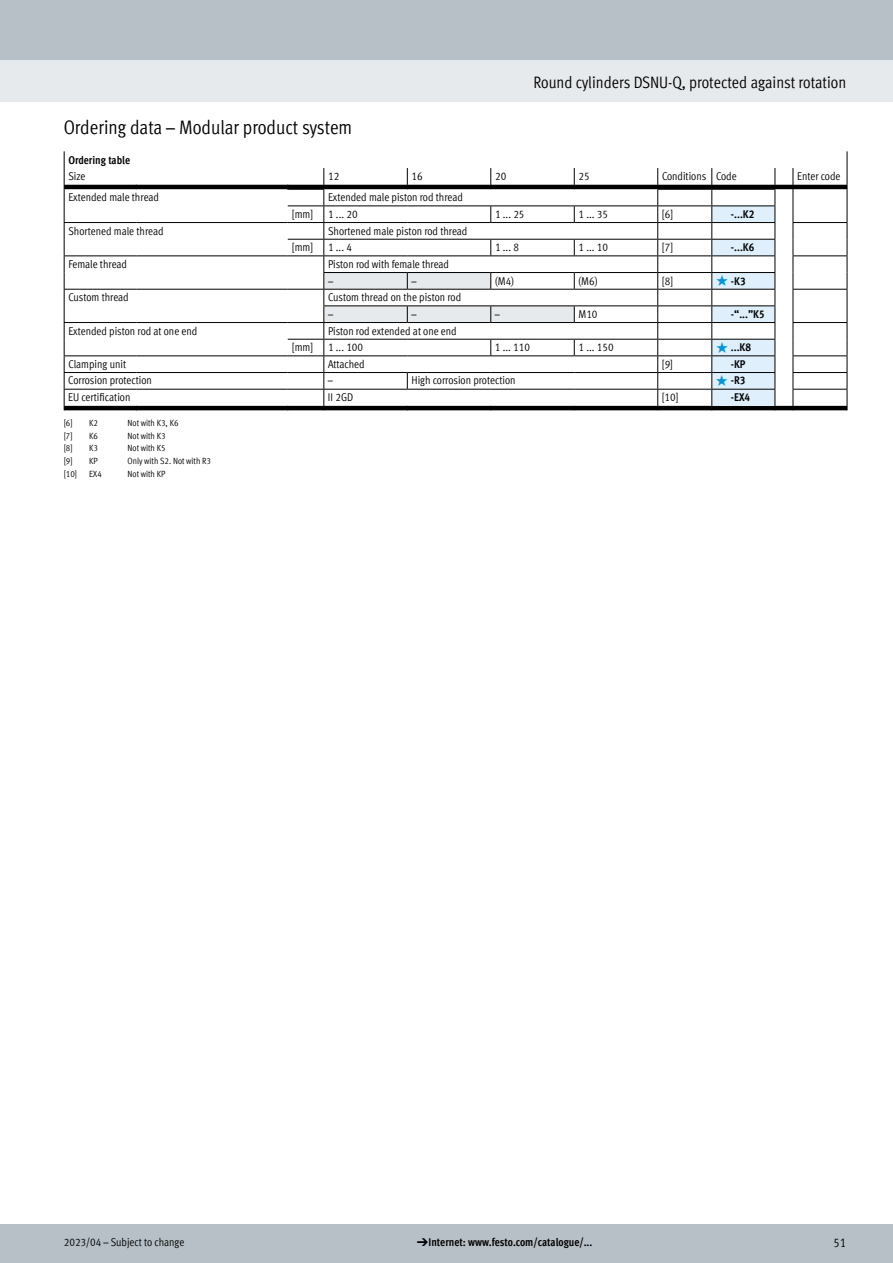
<style>
.page{position:relative;width:893px;height:1263px;background:#fff}
.page>*{position:absolute;margin:0;border:0;box-sizing:border-box;transform-origin:0 0}
.t1{font:condensed 19.5px "Festo";color:#000}
.t2{font:condensed 16.5px "Festo";color:#000}
.t3{font:condensed 12.75px "Festo";color:#000}
.t4{font:condensed 11.25px/16.6px "Festo";color:#000}
.t5{font:700 condensed 11.25px "Festo";color:#000}
.t6{font:condensed 9px "Festo";color:#000}
.s1{font-family:"Meto Pict 182";font-weight:400;font-stretch:normal;color:#0095db}
.s2{font-family:"Meto Pict 182";font-weight:400;font-stretch:normal}
</style>
<div class="page">
<div style="left:0;top:1225px;width:893px;height:38px;background:#b6c0c6"></div>
<div style="left:0;top:60px;width:893px;height:42px;background:#e7eaec"></div>
<div style="left:0;top:0;width:893px;height:60px;background:#b6c0c6"></div>
<svg style="left:65px;top:185px;width:782px;height:225px"></svg>
<hr style="left:574px;top:205px;width:84px;height:1px;background:#000">
<hr style="left:64px;top:222px;width:72px;height:1px;background:#000">
<hr style="left:136px;top:222px;width:152px;height:1px;background:#000">
<hr style="left:574px;top:222px;width:84px;height:1px;background:#000">
<hr style="left:793px;top:222px;width:54px;height:1px;background:#000">
<hr style="left:574px;top:239px;width:84px;height:1px;background:#000">
<hr style="left:64px;top:255px;width:72px;height:1px;background:#000">
<hr style="left:136px;top:255px;width:152px;height:1px;background:#000">
<hr style="left:288px;top:255px;width:36px;height:1px;background:#000">
<hr style="left:574px;top:255px;width:84px;height:1px;background:#000">
<hr style="left:793px;top:255px;width:54px;height:1px;background:#000">
<hr style="left:574px;top:272px;width:84px;height:1px;background:#000">
<hr style="left:64px;top:289px;width:72px;height:1px;background:#000">
<hr style="left:136px;top:289px;width:152px;height:1px;background:#000">
<hr style="left:288px;top:289px;width:36px;height:1px;background:#000">
<hr style="left:574px;top:289px;width:84px;height:1px;background:#000">
<hr style="left:793px;top:289px;width:54px;height:1px;background:#000">
<hr style="left:574px;top:305px;width:84px;height:1px;background:#000">
<hr style="left:64px;top:322px;width:72px;height:1px;background:#000">
<hr style="left:136px;top:322px;width:152px;height:1px;background:#000">
<hr style="left:574px;top:322px;width:84px;height:1px;background:#000">
<hr style="left:793px;top:322px;width:54px;height:1px;background:#000">
<hr style="left:574px;top:339px;width:84px;height:1px;background:#000">
<hr style="left:64px;top:355px;width:72px;height:1px;background:#000">
<hr style="left:136px;top:355px;width:152px;height:1px;background:#000">
<hr style="left:288px;top:355px;width:36px;height:1px;background:#000">
<hr style="left:574px;top:355px;width:84px;height:1px;background:#000">
<hr style="left:793px;top:355px;width:54px;height:1px;background:#000">
<hr style="left:64px;top:372px;width:72px;height:1px;background:#000">
<hr style="left:136px;top:372px;width:152px;height:1px;background:#000">
<hr style="left:288px;top:372px;width:36px;height:1px;background:#000">
<hr style="left:574px;top:372px;width:84px;height:1px;background:#000">
<hr style="left:658px;top:372px;width:54px;height:1px;background:#000">
<hr style="left:793px;top:372px;width:54px;height:1px;background:#000">
<hr style="left:64px;top:389px;width:72px;height:1px;background:#000">
<hr style="left:136px;top:389px;width:152px;height:1px;background:#000">
<hr style="left:288px;top:389px;width:36px;height:1px;background:#000">
<hr style="left:574px;top:389px;width:84px;height:1px;background:#000">
<hr style="left:658px;top:389px;width:54px;height:1px;background:#000">
<hr style="left:793px;top:389px;width:54px;height:1px;background:#000">
<hr style="left:287px;top:189px;width:37px;height:1px;background:#000">
<hr style="left:288px;top:205px;width:36px;height:1px;background:#000">
<hr style="left:288px;top:222px;width:36px;height:1px;background:#000">
<hr style="left:288px;top:239px;width:36px;height:1px;background:#000">
<hr style="left:288px;top:322px;width:36px;height:1px;background:#000">
<hr style="left:288px;top:339px;width:36px;height:1px;background:#000">
<svg style="left:793px;top:168px;width:1px;height:242px"></svg>
<svg style="left:847px;top:151px;width:1px;height:259px"></svg>
<svg style="left:64px;top:151px;width:1px;height:259px"></svg>
<svg style="left:323px;top:168px;width:252px;height:242px"></svg>
<hr style="left:657px;top:189px;width:55px;height:1px;background:#000">
<hr style="left:658px;top:205px;width:54px;height:1px;background:#000">
<hr style="left:658px;top:222px;width:54px;height:1px;background:#000">
<hr style="left:658px;top:239px;width:54px;height:1px;background:#000">
<hr style="left:658px;top:255px;width:54px;height:1px;background:#000">
<hr style="left:658px;top:272px;width:54px;height:1px;background:#000">
<hr style="left:658px;top:289px;width:54px;height:1px;background:#000">
<hr style="left:658px;top:305px;width:54px;height:1px;background:#000">
<hr style="left:658px;top:322px;width:54px;height:1px;background:#000">
<hr style="left:658px;top:339px;width:54px;height:1px;background:#000">
<svg style="left:657px;top:168px;width:1px;height:242px"></svg>
<svg style="left:711px;top:168px;width:65px;height:242px"></svg>
<hr style="left:658px;top:355px;width:54px;height:1px;background:#000">
<hr style="left:712px;top:355px;width:63px;height:1px;background:#000">
<h2 class="t2" style="left:534px;top:71px;width:314px">Round cylinders DSNU-Q, protected against rotation</h2>
<h1 class="t1" style="left:64px;top:113px;width:290px">Ordering data – Modular product system</h1>
<p class="t5" style="left:68px;top:151px;width:63px">Ordering table</p>
<p class="t4" style="left:68px;top:168px;width:19px">Size</p>
<p class="t4" style="left:328px;top:168px;width:13px">12</p>
<p class="t4" style="left:412px;top:168px;width:13px">16</p>
<p class="t4" style="left:495px;top:168px;width:13px">20</p>
<p class="t4" style="left:578px;top:168px;width:13px">25</p>
<p class="t4" style="left:662px;top:168px;width:76px">Conditions Code</p>
<p class="t4" style="left:797px;top:168px;width:45px">Enter code</p>
<p class="t4" style="left:68px;top:188px;width:92px">Extended male thread</p>
<p class="t4" style="left:328px;top:188px;width:136px">Extended male piston rod thread</p>
<p class="t4" style="left:292px;top:205px;width:23px">[mm]</p>
<p class="t4" style="left:328px;top:205px;width:31px">1 ... 20</p>
<p class="t4" style="left:495px;top:205px;width:31px">1 ... 25</p>
<p class="t4" style="left:578px;top:205px;width:31px">1 ... 35</p>
<p class="t4" style="left:662px;top:205px;width:13px">[6]</p>
<p class="t5" style="left:731px;top:205px;width:25px">-...K2</p>
<p class="t4" style="left:68px;top:222px;width:97px">Shortened male thread</p>
<p class="t4" style="left:328px;top:222px;width:141px">Shortened male piston rod thread</p>
<p class="t4" style="left:292px;top:238px;width:23px">[mm]</p>
<p class="t4" style="left:328px;top:238px;width:25px">1 ... 4</p>
<p class="t4" style="left:495px;top:238px;width:25px">1 ... 8</p>
<p class="t4" style="left:578px;top:238px;width:31px">1 ... 10</p>
<p class="t4" style="left:662px;top:238px;width:13px">[7]</p>
<p class="t5" style="left:731px;top:239px;width:25px">-...K6</p>
<p class="t4" style="left:68px;top:255px;width:60px">Female thread</p>
<p class="t4" style="left:328px;top:255px;width:123px">Piston rod with female thread –</p>
<p class="t4" style="left:411px;top:272px;width:7px">–</p>
<p class="t4" style="left:495px;top:272px;width:21px">(M4)</p>
<p class="t4" style="left:578px;top:272px;width:21px">(M6)</p>
<p class="t4" style="left:662px;top:272px;width:13px">[8]</p>
<p class="t5" style="left:716px;top:272px;width:31px"><span class="s1">q</span>-K3</p>
<p class="t4" style="left:68px;top:288px;width:62px">Custom thread</p>
<p class="t4" style="left:328px;top:288px;width:135px">Custom thread on the piston rod –</p>
<p class="t4" style="left:411px;top:305px;width:7px">–</p>
<p class="t4" style="left:495px;top:305px;width:7px">–</p>
<p class="t4" style="left:578px;top:305px;width:21px">M10</p>
<p class="t5" style="left:731px;top:305px;width:35px">-“...”K5</p>
<p class="t4" style="left:68px;top:322px;width:131px">Extended piston rod at one end</p>
<p class="t4" style="left:328px;top:322px;width:130px">Piston rod extended at one end</p>
<p class="t4" style="left:292px;top:338px;width:23px">[mm]</p>
<p class="t4" style="left:328px;top:338px;width:37px">1 ... 100</p>
<p class="t4" style="left:495px;top:338px;width:37px">1 ... 110</p>
<p class="t4" style="left:578px;top:338px;width:37px">1 ... 150</p>
<p class="t5" style="left:716px;top:339px;width:36px"><span class="s1">q</span>...K8</p>
<p class="t4" style="left:68px;top:355px;width:59px">Clamping unit</p>
<p class="t4" style="left:328px;top:355px;width:38px">Attached</p>
<p class="t4" style="left:662px;top:355px;width:13px">[9]</p>
<p class="t5" style="left:731px;top:355px;width:16px">-KP</p>
<p class="t4" style="left:68px;top:372px;width:85px">Corrosion protection</p>
<p class="t4" style="left:328px;top:372px;width:7px">–</p>
<p class="t4" style="left:411px;top:372px;width:106px">High corrosion protection</p>
<p class="t5" style="left:716px;top:372px;width:31px"><span class="s1">q</span>-R3</p>
<p class="t4" style="left:68px;top:388px;width:64px">EU certification</p>
<p class="t4" style="left:328px;top:388px;width:27px">II 2GD</p>
<p class="t4" style="left:662px;top:388px;width:18px">[10]</p>
<p class="t5" style="left:731px;top:389px;width:21px">-EX4</p>
<p class="t6" style="left:64px;top:416px;width:10px">[6]</p>
<p class="t6" style="left:89px;top:416px;width:10px">K2</p>
<p class="t6" style="left:128px;top:416px;width:52px">Not with K3, K6</p>
<p class="t6" style="left:64px;top:429px;width:10px">[7]</p>
<p class="t6" style="left:89px;top:429px;width:10px">K6</p>
<p class="t6" style="left:128px;top:429px;width:40px">Not with K3</p>
<p class="t6" style="left:64px;top:442px;width:10px">[8]</p>
<p class="t6" style="left:89px;top:442px;width:10px">K3</p>
<p class="t6" style="left:128px;top:442px;width:40px">Not with K5</p>
<p class="t6" style="left:64px;top:455px;width:10px">[9]</p>
<p class="t6" style="left:89px;top:455px;width:10px">KP</p>
<p class="t6" style="left:128px;top:455px;width:85px">Only with S2. Not with R3</p>
<p class="t6" style="left:64px;top:467px;width:15px">[10]</p>
<p class="t6" style="left:89px;top:467px;width:14px">EX4</p>
<p class="t6" style="left:128px;top:467px;width:39px">Not with KP</p>
<p class="t4" style="left:64px;top:1233px;width:122px">2023/04 – Subject to change</p>
<p class="t5" style="left:417px;top:1234px;width:177px"><span class="s2">d</span> Internet: www.festo.com/catalogue/...</p>
<p class="t3" style="left:833px;top:1233px;width:14px">51</p>
</div>
